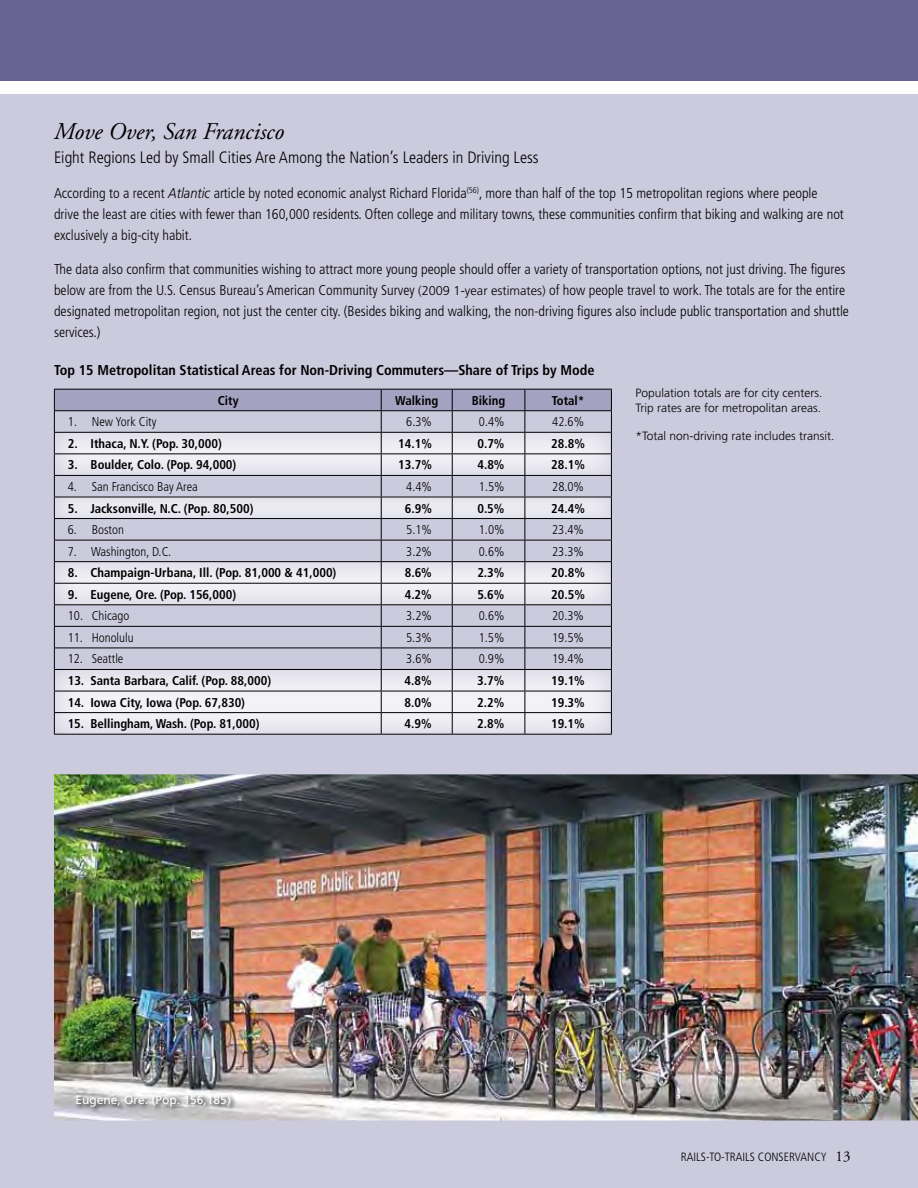
<style>
.page{position:relative;width:918px;height:1188px;background:#fff}
.page>*{position:absolute;margin:0;border:0;box-sizing:border-box;transform-origin:0 0}
.t1{font:italic 24px "Adobe Garamond";color:#000}
.t2{font:300 condensed 16.5px "Frutiger LT Std";color:#000}
.t3{font:300 condensed 14.25px/21px "Frutiger LT Std";color:#000}
.t4{font:700 condensed 14.25px "Frutiger LT Std";color:#000}
.t5{font:700 condensed 12.75px "Frutiger LT Std";color:#000}
.t6{font:300 condensed 12.75px "Frutiger LT Std";color:#000}
.t7{font:300 12px/15px "Frutiger LT Std";color:#000}
.t8{font:300 condensed 12px "Frutiger LT Std";color:#000}
.t9{font:12px "Frutiger LT Std";color:#fff}
.s1{font-style:italic;font-stretch:normal}
.s2{font-stretch:normal;font-size:12.75px}
.s3{font-family:"Adobe Garamond";font-weight:400;font-stretch:normal;font-size:15px}
</style>
<div class="page">
<div style="left:0;top:95px;width:918px;height:1093px;background:#cccbde"></div>
<div style="left:0;top:0;width:918px;height:81px;background:#676291"></div>
<img style="left:54px;top:774px;width:864px;height:346px">
<img style="left:76px;top:1094px;width:160px;height:18px">
<hr style="left:54px;top:734px;width:327px;height:1px;background:#000">
<hr style="left:381px;top:734px;width:71px;height:1px;background:#000">
<hr style="left:452px;top:734px;width:73px;height:1px;background:#000">
<hr style="left:525px;top:734px;width:87px;height:1px;background:#000">
<svg style="left:54px;top:389px;width:558px;height:345px"></svg>
<hr style="left:54px;top:410px;width:327px;height:1px;background:#000">
<hr style="left:381px;top:410px;width:71px;height:1px;background:#000">
<hr style="left:452px;top:410px;width:73px;height:1px;background:#000">
<hr style="left:525px;top:410px;width:87px;height:1px;background:#000">
<h1 class="t1" style="left:54px;top:118px;width:232px">Move Over, San Francisco</h1>
<p class="t2" style="left:54px;top:148px;width:486px">Eight Regions Led by Small Cities Are Among the Nation’s Leaders in Driving Less</p>
<p class="t3" style="left:54px;top:183px;width:791px">According to a recent <span class="s1">Atlantic</span> article by noted economic analyst Richard Florida<sup>(56)</sup>, more than half of the top 15 metropolitan regions where people drive the least are cities with fewer than 160,000 residents. Often college and military towns, these communities confirm that biking and walking are not exclusively a big-city habit.</p>
<p class="t3" style="left:54px;top:259px;width:797px">The data also confirm that communities wishing to attract more young people should offer a variety of transportation options, not just driving. The figures below are from the U.S. Census Bureau’s American Community Survey <span class="s2">(2009 1-year estimates)</span> of how people travel to work. The totals are for the entire designated metropolitan region, not just the center city. (Besides biking and walking, the non-driving figures also include public transportation and shuttle services.)</p>
<p class="t4" style="left:54px;top:361px;width:542px">Top 15 Metropolitan Statistical Areas for Non-Driving Commuters—Share of Trips by Mode</p>
<p class="t5" style="left:218px;top:393px;width:22px">City</p>
<p class="t5" style="left:395px;top:393px;width:44px">Walking</p>
<p class="t5" style="left:472px;top:393px;width:35px">Biking</p>
<p class="t5" style="left:552px;top:393px;width:34px">Total*</p>
<p class="t6" style="left:68px;top:415px;width:90px">1. New York City</p>
<p class="t6" style="left:406px;top:415px;width:27px">6.3%</p>
<p class="t6" style="left:479px;top:415px;width:27px">0.4%</p>
<p class="t6" style="left:552px;top:415px;width:33px">42.6%</p>
<p class="t5" style="left:68px;top:436px;width:155px">2. Ithaca, N.Y. (Pop. 30,000)</p>
<p class="t5" style="left:398px;top:436px;width:35px">14.1%</p>
<p class="t5" style="left:477px;top:436px;width:29px">0.7%</p>
<p class="t5" style="left:551px;top:436px;width:35px">28.8%</p>
<p class="t5" style="left:68px;top:457px;width:170px">3. Boulder, Colo. (Pop. 94,000)</p>
<p class="t5" style="left:398px;top:457px;width:35px">13.7%</p>
<p class="t5" style="left:477px;top:457px;width:29px">4.8%</p>
<p class="t5" style="left:551px;top:457px;width:35px">28.1%</p>
<p class="t6" style="left:68px;top:479px;width:131px">4. San Francisco Bay Area</p>
<p class="t6" style="left:406px;top:479px;width:27px">4.4%</p>
<p class="t6" style="left:479px;top:479px;width:27px">1.5%</p>
<p class="t6" style="left:552px;top:479px;width:33px">28.0%</p>
<p class="t5" style="left:68px;top:501px;width:187px">5. Jacksonville, N.C. (Pop. 80,500)</p>
<p class="t5" style="left:405px;top:501px;width:29px">6.9%</p>
<p class="t5" style="left:477px;top:501px;width:29px">0.5%</p>
<p class="t5" style="left:551px;top:501px;width:35px">24.4%</p>
<p class="t6" style="left:68px;top:522px;width:58px">6. Boston</p>
<p class="t6" style="left:406px;top:522px;width:27px">5.1%</p>
<p class="t6" style="left:479px;top:522px;width:27px">1.0%</p>
<p class="t6" style="left:552px;top:522px;width:33px">23.4%</p>
<p class="t6" style="left:68px;top:544px;width:105px">7. Washington, D.C.</p>
<p class="t6" style="left:406px;top:544px;width:27px">3.2%</p>
<p class="t6" style="left:479px;top:544px;width:27px">0.6%</p>
<p class="t6" style="left:552px;top:544px;width:33px">23.3%</p>
<p class="t5" style="left:68px;top:565px;width:270px">8. Champaign-Urbana, Ill. (Pop. 81,000 &amp; 41,000)</p>
<p class="t5" style="left:405px;top:565px;width:29px">8.6%</p>
<p class="t5" style="left:477px;top:565px;width:29px">2.3%</p>
<p class="t5" style="left:551px;top:565px;width:35px">20.8%</p>
<p class="t5" style="left:68px;top:587px;width:170px">9. Eugene, Ore. (Pop. 156,000)</p>
<p class="t5" style="left:405px;top:587px;width:29px">4.2%</p>
<p class="t5" style="left:477px;top:587px;width:29px">5.6%</p>
<p class="t5" style="left:551px;top:587px;width:35px">20.5%</p>
<p class="t6" style="left:68px;top:609px;width:63px">10. Chicago</p>
<p class="t6" style="left:406px;top:609px;width:27px">3.2%</p>
<p class="t6" style="left:479px;top:609px;width:27px">0.6%</p>
<p class="t6" style="left:552px;top:609px;width:33px">20.3%</p>
<p class="t6" style="left:68px;top:630px;width:67px">11. Honolulu</p>
<p class="t6" style="left:406px;top:630px;width:27px">5.3%</p>
<p class="t6" style="left:479px;top:630px;width:27px">1.5%</p>
<p class="t6" style="left:552px;top:630px;width:33px">19.5%</p>
<p class="t6" style="left:68px;top:652px;width:57px">12. Seattle</p>
<p class="t6" style="left:406px;top:652px;width:27px">3.6%</p>
<p class="t6" style="left:479px;top:652px;width:27px">0.9%</p>
<p class="t6" style="left:552px;top:652px;width:33px">19.4%</p>
<p class="t5" style="left:68px;top:673px;width:205px">13. Santa Barbara, Calif. (Pop. 88,000)</p>
<p class="t5" style="left:405px;top:673px;width:29px">4.8%</p>
<p class="t5" style="left:477px;top:673px;width:29px">3.7%</p>
<p class="t5" style="left:551px;top:673px;width:35px">19.1%</p>
<p class="t5" style="left:68px;top:695px;width:179px">14. Iowa City, Iowa (Pop. 67,830)</p>
<p class="t5" style="left:405px;top:695px;width:29px">8.0%</p>
<p class="t5" style="left:477px;top:695px;width:29px">2.2%</p>
<p class="t5" style="left:551px;top:695px;width:35px">19.3%</p>
<p class="t5" style="left:68px;top:716px;width:193px">15. Bellingham, Wash. (Pop. 81,000)</p>
<p class="t5" style="left:405px;top:716px;width:29px">4.9%</p>
<p class="t5" style="left:477px;top:716px;width:29px">2.8%</p>
<p class="t5" style="left:551px;top:716px;width:35px">19.1%</p>
<p class="t7" style="left:635px;top:385px;width:189px">Population totals are for city centers.<br>Trip rates are for metropolitan areas.</p>
<p class="t7" style="left:635px;top:429px;width:201px">*Total non-driving rate includes transit.</p>
<p class="t9" style="left:76px;top:1093px;width:157px">Eugene, Ore. (Pop. 156,185)</p>
<p class="t8" style="left:681px;top:1150px;width:171px">RAILS-TO-TRAILS CONSERVANCY <span class="s3">13</span></p>
</div>
